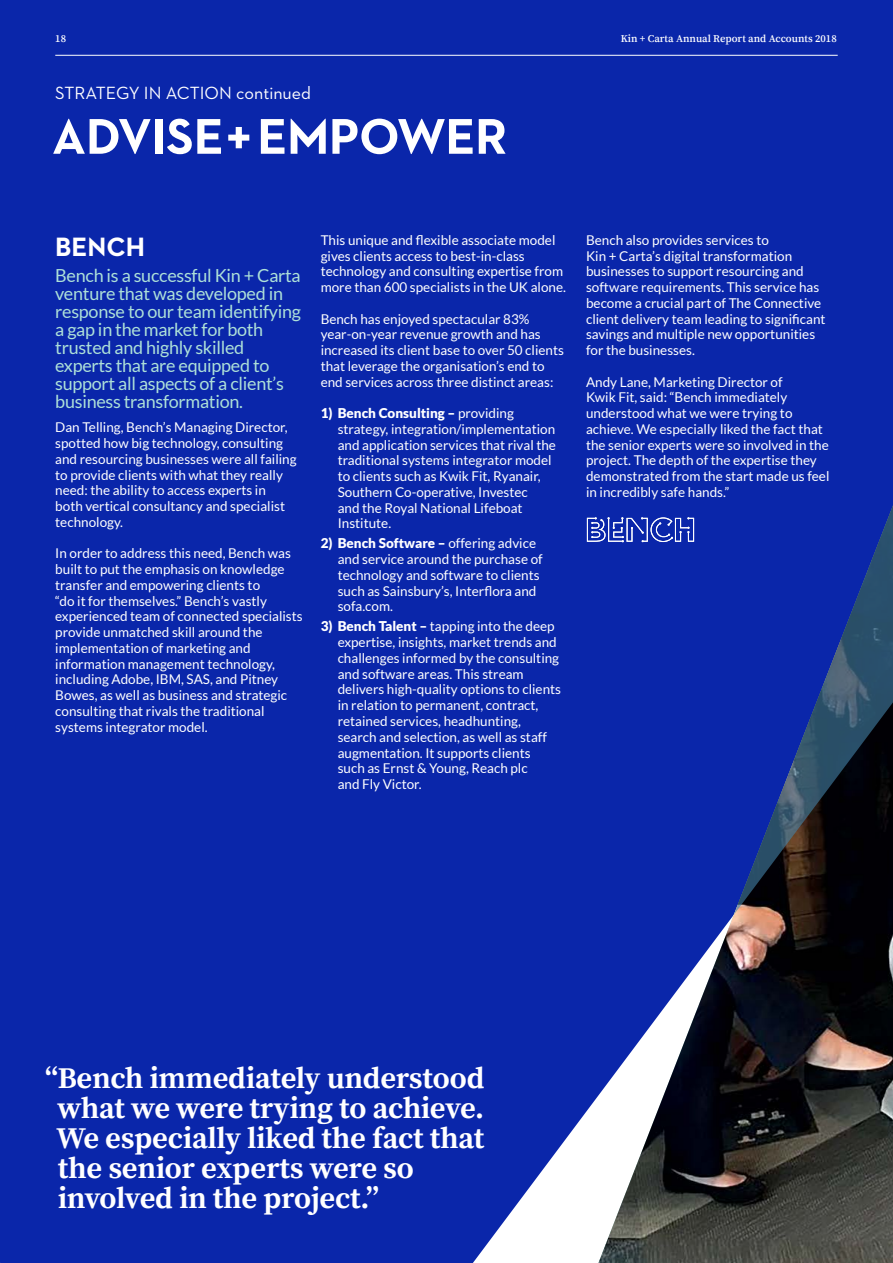
<style>
.page{position:relative;width:893px;height:1263px;background:#fff}
.page>*{position:absolute;margin:0;border:0;box-sizing:border-box;transform-origin:0 0}
.t1{font:700 51px "Neutraface 2 Text";letter-spacing:-.01em;color:#fff}
.t2{font:700 30px/30px "Source Serif Pro";letter-spacing:-.01em;color:#fff}
.t3{font:700 27px "Neutraface 2 Text";color:#fff}
.t4{font:18px/18px "Lato";letter-spacing:-.015em;color:#ade0d8}
.t5{font:18px "Neutraface 2 Text";color:#fff}
.t6{font:13.5px/15.8px "Lato";color:#fff}
.t7{font:600 10.5px "Source Serif Pro";color:#fff}
.s1{font-weight:900}
</style>
<div class="page">
<div style="left:0;top:0;width:489px;height:1263px;background:#0a26aa"></div>
<div style="left:489px;top:0;width:245px;height:1242px;background:#0a26aa"></div>
<img style="left:598px;top:505px;width:295px;height:758px">
<svg style="left:734px;top:0;width:159px;height:915px;fill:#0a26aa"></svg>
<svg style="left:587px;top:517px;width:107px;height:25px"></svg>
<hr style="left:55px;top:55px;width:783px;height:1px;background:#fff">
<p class="t7" style="left:55px;top:32px;width:12px">18</p>
<p class="t7" style="left:621px;top:32px;width:217px">Kin + Carta Annual Report and Accounts 2018</p>
<h3 class="t5" style="left:55px;top:82px;width:257px">STRATEGY IN ACTION continued</h3>
<h1 class="t1" style="left:52px;top:104px;width:457px">ADVISE+ EMPOWER</h1>
<h3 class="t3" style="left:55px;top:229px;width:91px">BENCH</h3>
<p class="t4" style="left:55px;top:266px;width:247px">Bench is a successful Kin + Carta venture that was developed in response to our team identifying a gap in the market for both trusted and highly skilled experts that are equipped to support all aspects of a client’s business transformation.</p>
<p class="t6" style="left:55px;top:420px;width:243px">Dan Telling, Bench’s Managing Director, spotted how big technology, consulting and resourcing businesses were all failing to provide clients with what they really need: the ability to access experts in both vertical consultancy and specialist technology.</p>
<p class="t6" style="left:55px;top:546px;width:249px">In order to address this need, Bench was built to put the emphasis on knowledge transfer and empowering clients to<br>“do it for themselves.” Bench’s vastly experienced team of connected specialists provide unmatched skill around the implementation of marketing and information management technology, including Adobe, IBM, SAS, and Pitney Bowes, as well as business and strategic consulting that rivals the traditional systems integrator model.</p>
<p class="t6" style="left:321px;top:232px;width:247px">This unique and flexible associate model gives clients access to best-in-class technology and consulting expertise from more than 600 specialists in the UK alone.</p>
<p class="t6" style="left:321px;top:311px;width:245px">Bench has enjoyed spectacular 83% year-on-year revenue growth and has increased its client base to over 50 clients that leverage the organisation’s end to end services across three distinct areas:</p>
<p class="t6" style="left:338px;top:405px;width:220px;text-indent:-17px"><span class="s1">1) Bench Consulting –</span> providing strategy, integration/implementation and application services that rival the traditional systems integrator model to clients such as Kwik Fit, Ryanair, Southern Co-operative, Investec<br>and the Royal National Lifeboat Institute.</p>
<p class="t6" style="left:338px;top:536px;width:207px;text-indent:-17px"><span class="s1">2) Bench Software –</span> offering advice and service around the purchase of technology and software to clients such as Sainsbury’s, Interflora and sofa.com.</p>
<p class="t6" style="left:338px;top:619px;width:225px;text-indent:-17px"><span class="s1">3) Bench Talent –</span> tapping into the deep expertise, insights, market trends and challenges informed by the consulting and software areas. This stream delivers high-quality options to clients in relation to permanent, contract, retained services, headhunting, search and selection, as well as staff augmentation. It supports clients such as Ernst &amp; Young, Reach plc<br>and Fly Victor.</p>
<p class="t6" style="left:586px;top:232px;width:241px">Bench also provides services to<br>Kin + Carta’s digital transformation businesses to support resourcing and software requirements. This service has become a crucial part of The Connective client delivery team leading to significant savings and multiple new opportunities for the businesses.</p>
<p class="t6" style="left:586px;top:374px;width:245px">Andy Lane, Marketing Director of<br>Kwik Fit, said: “Bench immediately understood what we were trying to achieve. We especially liked the fact that the senior experts were so involved in the project. The depth of the expertise they demonstrated from the start made us feel in incredibly safe hands.”</p>
<h2 class="t2" style="left:56px;top:1064px;width:430px;text-indent:-11px">“Bench immediately understood what we were trying to achieve.<br>We especially liked the fact that the senior experts were so involved in the project.”</h2>
</div>
